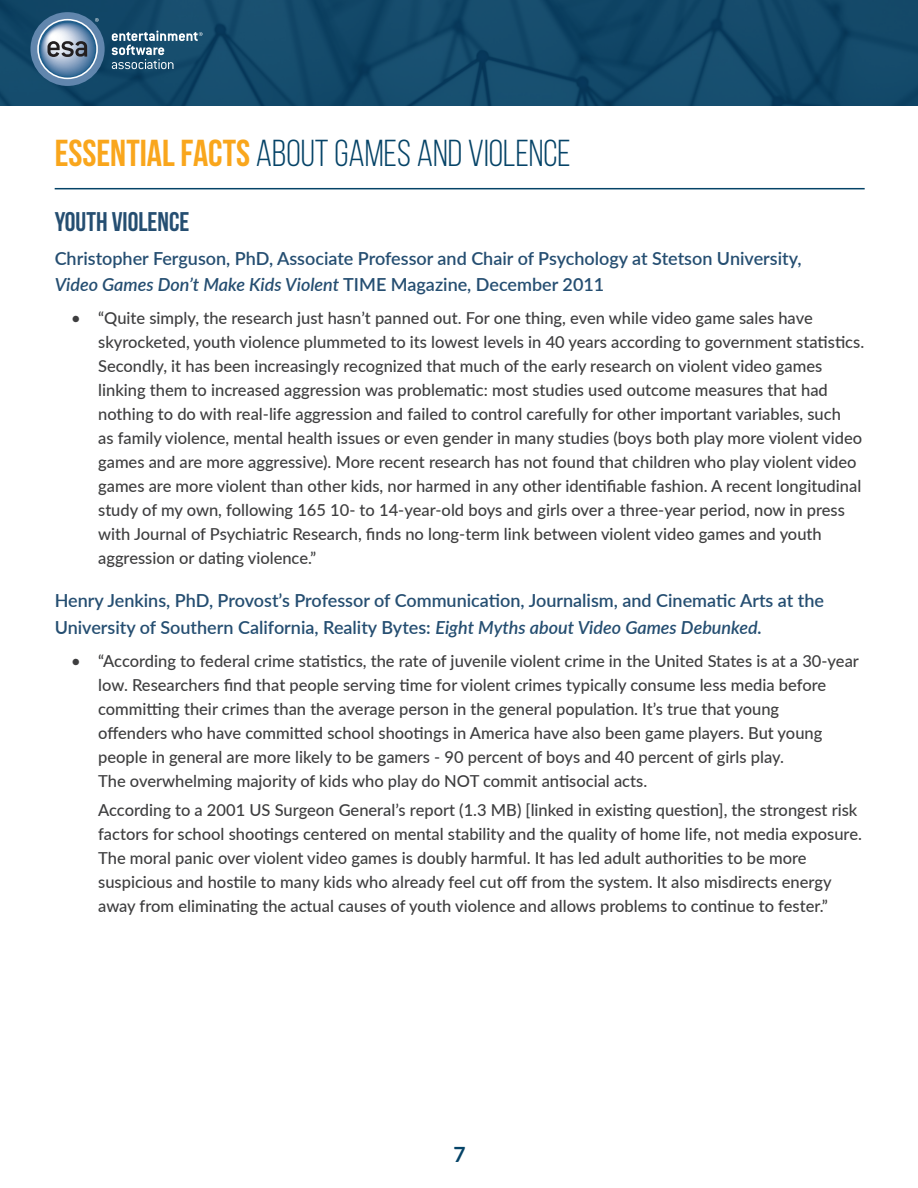
<style>
.page{position:relative;width:918px;height:1188px;background:#fff}
.page>*{position:absolute;margin:0;border:0;box-sizing:border-box;transform-origin:0 0}
.t1{font:37.5px "Bebas Neue";color:#054367}
.t2{font:700 27px "Bebas Neue";color:#254e71}
.t3{font:700 21px "Lato";color:#054367}
.t4{font:600 18px/25.5px "Lato";color:#254e71}
.t5{font:500 16.5px/24px "Lato";color:#3e3e3f}
.s1{font-weight:700;color:#f9a61c}
.s2{font-style:italic}
</style>
<div class="page">
<img style="left:0;top:0;width:918px;height:105px">
<svg style="left:30px;top:12px;width:75px;height:74px"></svg>
<svg style="left:40px;top:18px;width:59px;height:59px;background:#7893ad"></svg>
<svg style="left:112px;top:31px;width:91px;height:38px;background:#47718a"></svg>
<hr style="left:55px;top:188px;width:810px;height:1px;background:#054367">
<p class="t1" style="left:55px;top:133px;width:518px"><span class="s1">ESSENTIAL FACTS</span> ABOUT GAMES AND VIOLENCE</p>
<p class="t2" style="left:55px;top:207px;width:136px">YOUTH VIOLENCE</p>
<p class="t4" style="left:55px;top:245px;width:748px">Christopher Ferguson, PhD, Associate Professor and Chair of Psychology at Stetson University,<br><span class="s2">Video Games Don’t Make Kids Violent</span> TIME Magazine, December 2011</p>
<p class="t5" style="left:98px;top:305px;width:768px;text-indent:-27px">• “Quite simply, the research just hasn’t panned out. For one thing, even while video game sales have skyrocketed, youth violence plummeted to its lowest levels in 40 years according to government statistics.<br>Secondly, it has been increasingly recognized that much of the early research on violent video games linking them to increased aggression was problematic: most studies used outcome measures that had nothing to do with real-life aggression and failed to control carefully for other important variables, such<br>as family violence, mental health issues or even gender in many studies (boys both play more violent video games and are more aggressive). More recent research has not found that children who play violent video games are more violent than other kids, nor harmed in any other identifiable fashion. A recent longitudinal study of my own, following 165 10- to 14-year-old boys and girls over a three-year period, now in press with Journal of Psychiatric Research, finds no long-term link between violent video games and youth aggression or dating violence.”</p>
<p class="t4" style="left:55px;top:587px;width:771px;line-height:27px">Henry Jenkins, PhD, Provost’s Professor of Communication, Journalism, and Cinematic Arts at the<br>University of Southern California, Reality Bytes: <span class="s2">Eight Myths about Video Games Debunked.</span></p>
<p class="t5" style="left:98px;top:649px;width:762px;text-indent:-27px">• “According to federal crime statistics, the rate of juvenile violent crime in the United States is at a 30-year low. Researchers find that people serving time for violent crimes typically consume less media before committing their crimes than the average person in the general population. It’s true that young<br>offenders who have committed school shootings in America have also been game players. But young people in general are more likely to be gamers - 90 percent of boys and 40 percent of girls play.<br>The overwhelming majority of kids who play do NOT commit antisocial acts.</p>
<p class="t5" style="left:98px;top:797px;width:765px">According to a 2001 US Surgeon General’s report (1.3 MB) [linked in existing question], the strongest risk factors for school shootings centered on mental stability and the quality of home life, not media exposure.<br>The moral panic over violent video games is doubly harmful. It has led adult authorities to be more suspicious and hostile to many kids who already feel cut off from the system. It also misdirects energy away from eliminating the actual causes of youth violence and allows problems to continue to fester.”</p>
<p class="t3" style="left:453px;top:1139px;width:14px">7</p>
</div>
